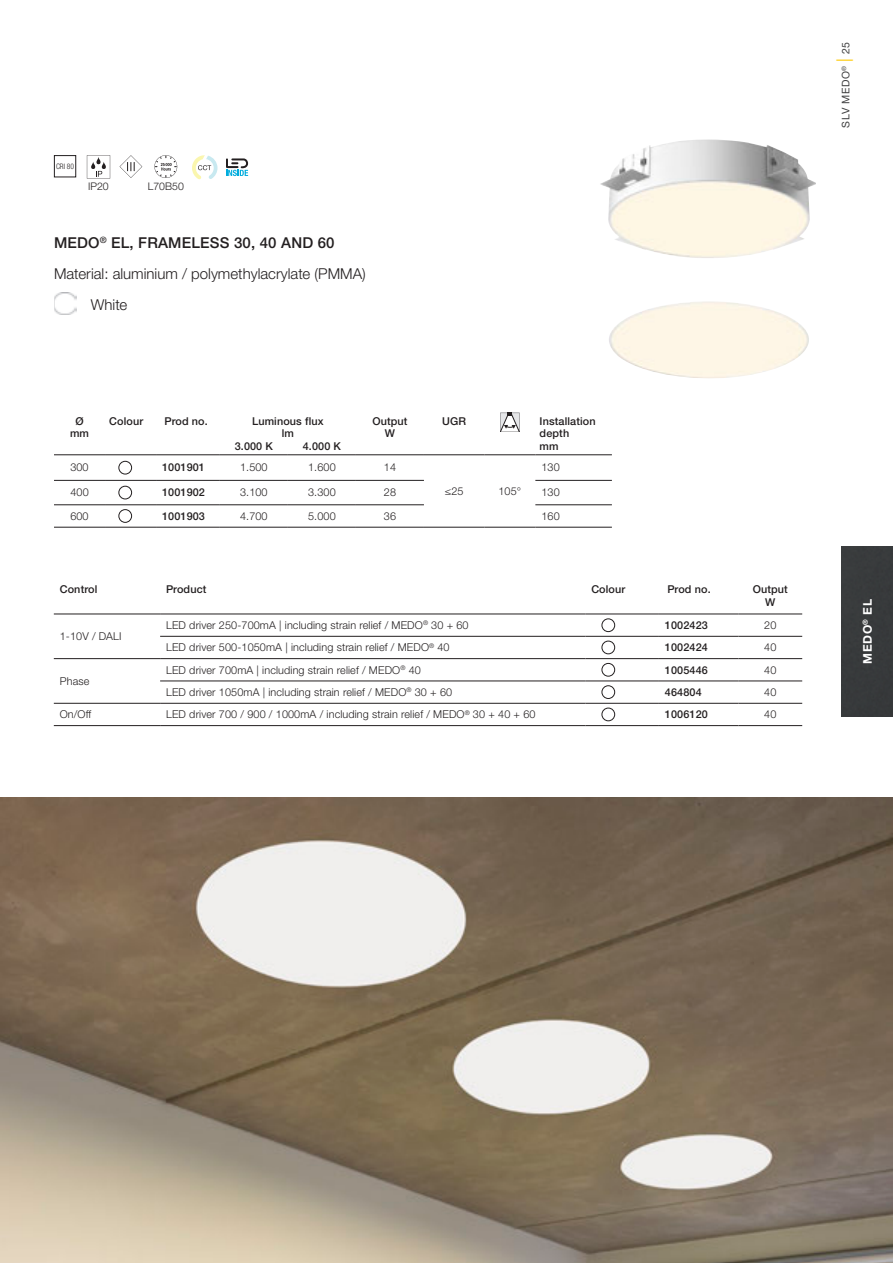
<style>
.page{position:relative;width:893px;height:1263px;background:#fff}
.page>*{position:absolute;margin:0;border:0;box-sizing:border-box;transform-origin:0 0}
.t1{font:300 15px "Helvetica Neue LTW1 G";color:#231f20}
.t2{font:500 15px "Helvetica Neue LTW1 G";letter-spacing:.01em;color:#231f20}
.t3{font:700 12px "Helvetica Neue LTW1 G";letter-spacing:.05em;color:#fff}
.t4{font:300 10.8px "Helvetica Neue LTW1 G";letter-spacing:.01em;color:#231f20}
.t5{font:500 10.8px/13.2px "Helvetica Neue LTW1 G";letter-spacing:.01em;color:#231f20;text-align:center}
.t6{font:10.5px "Helvetica Neue LTW1 G";letter-spacing:.05em;color:#3e3e3f}
.t7{font:300 10.5px "Helvetica Neue LTW1 G";color:#231f20}
.t8{font:300 condensed 7.5px "Helvetica Neue LTW1 G";color:#231f20}
.s1{font-size:16.5px;color:#feca0a}
</style>
<div class="page">
<img style="left:609px;top:301px;width:200px;height:77px">
<img style="left:600px;top:139px;width:216px;height:119px">
<div style="left:54px;top:155px;width:22px;height:22px;border:1px solid #231f20"></div>
<img style="left:0;top:797px;width:893px;height:466px">
<svg style="left:192px;top:155px;width:25px;height:24px"></svg>
<svg style="left:226px;top:158px;width:22px;height:18px"></svg>
<svg style="left:87px;top:155px;width:23px;height:24px"></svg>
<svg style="left:120px;top:155px;width:22px;height:23px"></svg>
<svg style="left:154px;top:155px;width:23px;height:23px"></svg>
<div style="left:842px;top:546px;width:51px;height:170px;background:#383a3c"></div>
<img style="left:54px;top:292px;width:22px;height:23px">
<hr style="left:54px;top:454px;width:51px;height:1px;background:#231f20">
<hr style="left:105px;top:454px;width:51px;height:1px;background:#231f20">
<hr style="left:156px;top:454px;width:64px;height:1px;background:#231f20">
<hr style="left:220px;top:454px;width:68px;height:1px;background:#231f20">
<hr style="left:288px;top:454px;width:68px;height:1px;background:#231f20">
<hr style="left:356px;top:454px;width:68px;height:1px;background:#231f20">
<hr style="left:424px;top:454px;width:60px;height:1px;background:#231f20">
<hr style="left:484px;top:454px;width:51px;height:1px;background:#231f20">
<hr style="left:535px;top:454px;width:77px;height:1px;background:#231f20">
<hr style="left:54px;top:480px;width:51px;height:1px;background:#231f20">
<hr style="left:54px;top:504px;width:51px;height:1px;background:#231f20">
<hr style="left:54px;top:527px;width:51px;height:1px;background:#231f20">
<hr style="left:105px;top:480px;width:51px;height:1px;background:#231f20">
<hr style="left:105px;top:504px;width:51px;height:1px;background:#231f20">
<hr style="left:105px;top:527px;width:51px;height:1px;background:#231f20">
<hr style="left:288px;top:480px;width:68px;height:1px;background:#231f20">
<hr style="left:288px;top:504px;width:68px;height:1px;background:#231f20">
<hr style="left:288px;top:527px;width:68px;height:1px;background:#231f20">
<hr style="left:156px;top:480px;width:64px;height:1px;background:#231f20">
<hr style="left:156px;top:504px;width:64px;height:1px;background:#231f20">
<hr style="left:156px;top:527px;width:64px;height:1px;background:#231f20">
<hr style="left:220px;top:480px;width:68px;height:1px;background:#231f20">
<hr style="left:220px;top:504px;width:68px;height:1px;background:#231f20">
<hr style="left:220px;top:527px;width:68px;height:1px;background:#231f20">
<hr style="left:356px;top:480px;width:68px;height:1px;background:#231f20">
<hr style="left:535px;top:480px;width:77px;height:1px;background:#231f20">
<hr style="left:356px;top:504px;width:68px;height:1px;background:#231f20">
<hr style="left:535px;top:504px;width:77px;height:1px;background:#231f20">
<hr style="left:356px;top:527px;width:68px;height:1px;background:#231f20">
<hr style="left:424px;top:527px;width:60px;height:1px;background:#231f20">
<hr style="left:484px;top:527px;width:51px;height:1px;background:#231f20">
<hr style="left:535px;top:527px;width:77px;height:1px;background:#231f20">
<svg style="left:500px;top:413px;width:19px;height:19px"></svg>
<div style="left:119px;top:461px;width:13px;height:13px;border:1px solid #231f20;border-radius:50%"></div>
<div style="left:119px;top:486px;width:13px;height:13px;border:1px solid #231f20;border-radius:50%"></div>
<div style="left:119px;top:509px;width:13px;height:13px;border:1px solid #231f20;border-radius:50%"></div>
<hr style="left:54px;top:614px;width:106px;height:1px;background:#231f20">
<hr style="left:160px;top:614px;width:425px;height:1px;background:#231f20">
<hr style="left:585px;top:614px;width:74px;height:1px;background:#231f20">
<hr style="left:659px;top:614px;width:79px;height:1px;background:#231f20">
<hr style="left:738px;top:614px;width:64px;height:1px;background:#231f20">
<hr style="left:160px;top:636px;width:425px;height:1px;background:#231f20">
<hr style="left:54px;top:658px;width:106px;height:1px;background:#231f20">
<hr style="left:160px;top:658px;width:425px;height:1px;background:#231f20">
<hr style="left:160px;top:681px;width:425px;height:1px;background:#231f20">
<hr style="left:54px;top:703px;width:106px;height:1px;background:#231f20">
<hr style="left:160px;top:703px;width:425px;height:1px;background:#231f20">
<hr style="left:54px;top:725px;width:106px;height:1px;background:#231f20">
<hr style="left:160px;top:725px;width:425px;height:1px;background:#231f20">
<hr style="left:585px;top:636px;width:74px;height:1px;background:#231f20">
<hr style="left:585px;top:658px;width:74px;height:1px;background:#231f20">
<hr style="left:585px;top:681px;width:74px;height:1px;background:#231f20">
<hr style="left:585px;top:703px;width:74px;height:1px;background:#231f20">
<hr style="left:585px;top:725px;width:74px;height:1px;background:#231f20">
<hr style="left:659px;top:636px;width:79px;height:1px;background:#231f20">
<hr style="left:659px;top:658px;width:79px;height:1px;background:#231f20">
<hr style="left:659px;top:681px;width:79px;height:1px;background:#231f20">
<hr style="left:659px;top:703px;width:79px;height:1px;background:#231f20">
<hr style="left:659px;top:725px;width:79px;height:1px;background:#231f20">
<hr style="left:738px;top:636px;width:64px;height:1px;background:#231f20">
<hr style="left:738px;top:658px;width:64px;height:1px;background:#231f20">
<hr style="left:738px;top:681px;width:64px;height:1px;background:#231f20">
<hr style="left:738px;top:703px;width:64px;height:1px;background:#231f20">
<hr style="left:738px;top:725px;width:64px;height:1px;background:#231f20">
<div style="left:602px;top:619px;width:13px;height:13px;border:1px solid #231f20;border-radius:50%"></div>
<div style="left:602px;top:641px;width:13px;height:13px;border:1px solid #231f20;border-radius:50%"></div>
<div style="left:602px;top:663px;width:13px;height:13px;border:1px solid #231f20;border-radius:50%"></div>
<div style="left:602px;top:685px;width:13px;height:14px;border:1px solid #231f20;border-radius:50%"></div>
<div style="left:602px;top:708px;width:13px;height:13px;border:1px solid #231f20;border-radius:50%"></div>
<p class="t8" style="left:56px;top:162px;width:20px">CRI 80</p>
<p class="t7" style="left:88px;top:180px;width:22px">IP20</p>
<p class="t7" style="left:148px;top:180px;width:37px">L70B50</p>
<h1 class="t2" style="left:54px;top:234px;width:282px">MEDO<sup>®</sup> EL, FRAMELESS 30, 40 AND 60</h1>
<h1 class="t1" style="left:54px;top:265px;width:313px">Material: aluminium / polymethylacrylate (PMMA)</h1>
<h1 class="t1" style="left:91px;top:296px;width:38px">White</h1>
<p class="t5" style="left:75px;top:415px;width:10px">Ø</p>
<p class="t5" style="left:109px;top:415px;width:35px">Colour</p>
<p class="t5" style="left:165px;top:415px;width:45px">Prod no.</p>
<p class="t5" style="left:252px;top:415px;width:73px">Luminous flux</p>
<p class="t5" style="left:372px;top:415px;width:37px">Output</p>
<p class="t5" style="left:442px;top:415px;width:25px">UGR</p>
<p class="t5" style="left:540px;top:415px;width:58px">Installation</p>
<p class="t5" style="left:70px;top:427px;width:20px">mm</p>
<p class="t5" style="left:282px;top:427px;width:14px">lm</p>
<p class="t5" style="left:385px;top:427px;width:12px">W</p>
<p class="t5" style="left:540px;top:427px;width:31px">depth</p>
<p class="t5" style="left:235px;top:439px;width:40px">3.000 K</p>
<p class="t5" style="left:303px;top:439px;width:40px">4.000 K</p>
<p class="t5" style="left:540px;top:439px;width:20px">mm</p>
<p class="t4" style="left:70px;top:461px;width:20px">300</p>
<p class="t5" style="left:162px;top:461px;width:44px">1001901</p>
<p class="t4" style="left:240px;top:461px;width:29px">1.500</p>
<p class="t4" style="left:308px;top:461px;width:29px">1.600</p>
<p class="t4" style="left:384px;top:461px;width:14px">14</p>
<p class="t4" style="left:445px;top:484px;width:20px">≤25</p>
<p class="t4" style="left:498px;top:484px;width:24px">105°</p>
<p class="t4" style="left:541px;top:461px;width:20px">130</p>
<p class="t4" style="left:70px;top:486px;width:20px">400</p>
<p class="t5" style="left:162px;top:486px;width:44px">1001902</p>
<p class="t4" style="left:240px;top:486px;width:29px">3.100</p>
<p class="t4" style="left:308px;top:486px;width:29px">3.300</p>
<p class="t4" style="left:384px;top:486px;width:14px">28</p>
<p class="t4" style="left:541px;top:486px;width:20px">130</p>
<p class="t4" style="left:70px;top:509px;width:20px">600</p>
<p class="t5" style="left:162px;top:509px;width:44px">1001903</p>
<p class="t4" style="left:240px;top:509px;width:29px">4.700</p>
<p class="t4" style="left:308px;top:509px;width:29px">5.000</p>
<p class="t4" style="left:384px;top:509px;width:14px">36</p>
<p class="t4" style="left:541px;top:509px;width:20px">160</p>
<p class="t5" style="left:60px;top:582px;width:39px">Control</p>
<p class="t5" style="left:166px;top:582px;width:42px">Product</p>
<p class="t5" style="left:591px;top:582px;width:35px">Colour</p>
<p class="t5" style="left:667px;top:582px;width:45px">Prod no.</p>
<p class="t5" style="left:753px;top:582px;width:37px">Output<br>W</p>
<p class="t4" style="left:60px;top:630px;width:63px">1-10V / DALI</p>
<p class="t4" style="left:166px;top:618px;width:304px">LED driver 250-700mA | including strain relief / MEDO<sup>®</sup> 30 + 60</p>
<p class="t5" style="left:665px;top:619px;width:44px">1002423</p>
<p class="t4" style="left:764px;top:618px;width:14px">20</p>
<p class="t4" style="left:166px;top:641px;width:285px">LED driver 500-1050mA | including strain relief / MEDO<sup>®</sup> 40</p>
<p class="t5" style="left:665px;top:641px;width:44px">1002424</p>
<p class="t4" style="left:764px;top:641px;width:14px">40</p>
<p class="t4" style="left:60px;top:674px;width:31px">Phase</p>
<p class="t4" style="left:166px;top:663px;width:256px">LED driver 700mA | including strain relief / MEDO<sup>®</sup> 40</p>
<p class="t5" style="left:665px;top:663px;width:44px">1005446</p>
<p class="t4" style="left:764px;top:663px;width:14px">40</p>
<p class="t4" style="left:166px;top:685px;width:288px">LED driver 1050mA | including strain relief / MEDO<sup>®</sup> 30 + 60</p>
<p class="t5" style="left:665px;top:685px;width:38px">464804</p>
<p class="t4" style="left:764px;top:685px;width:14px">40</p>
<p class="t4" style="left:60px;top:708px;width:33px">On/Off</p>
<p class="t4" style="left:166px;top:708px;width:371px">LED driver 700 / 900 / 1000mA / including strain relief / MEDO<sup>®</sup> 30 + 40 + 60</p>
<p class="t5" style="left:665px;top:708px;width:44px">1006120</p>
<p class="t4" style="left:764px;top:708px;width:14px">40</p>
<p class="t6" style="left:839px;top:128px;width:87px;rotate:-90deg">SLV MEDO<sup>®</sup> <span class="s1">|</span> 25</p>
<p class="t3" style="left:860px;top:664px;width:66px;rotate:-90deg">MEDO<sup>®</sup> EL</p>
</div>
